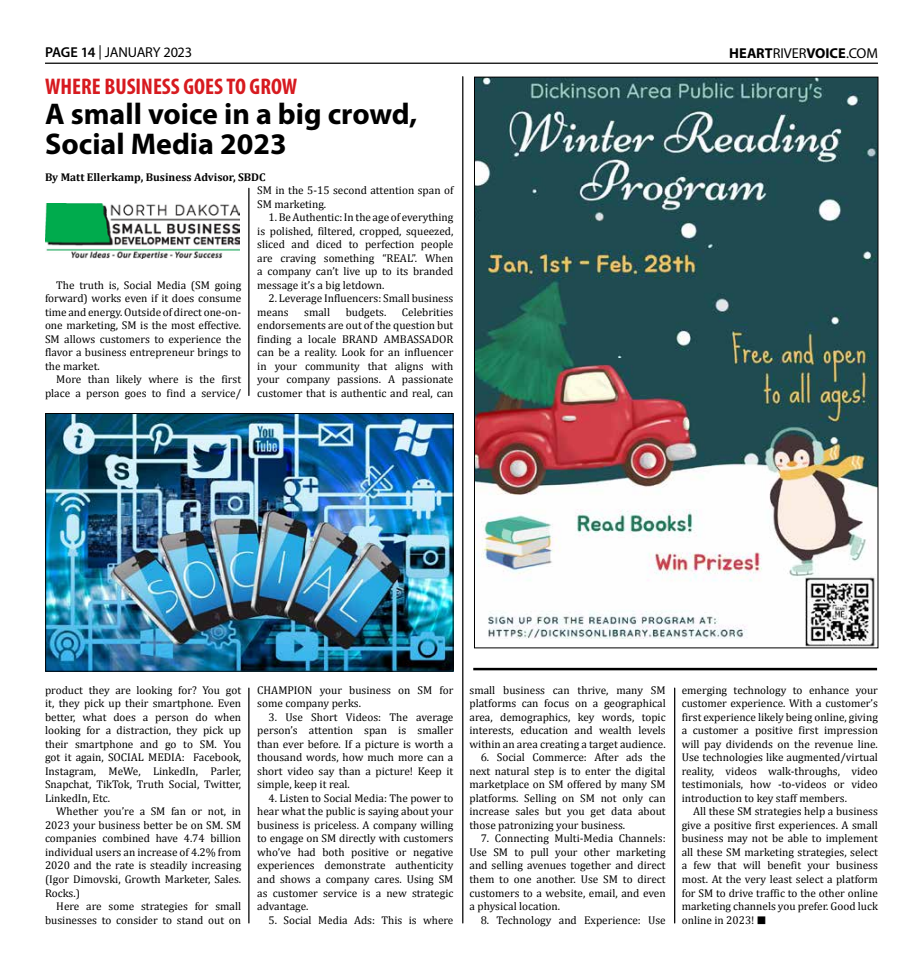
<style>
.page{position:relative;width:923px;height:968px;background:#fff}
.page>*{position:absolute;margin:0;border:0;box-sizing:border-box;transform-origin:0 0}
.t1{font:700 30px/30px "Myriad Pro";color:#000}
.t2{font:700 condensed 22.75px "Myriad Pro";color:#d71a1f}
.t3{font:700 14.38px "Myriad Pro";letter-spacing:.005em;color:#000}
.t4{font:14.38px "Myriad Pro";letter-spacing:-.02em;color:#000}
.t5{font:11.25px/13.5px "Cambria";color:#000;text-align:justify}
.t6{font:700 11.25px "Cambria";color:#000}
.s1{font-weight:600}
.s2{font-weight:400}
</style>
<div class="page">
<hr style="left:45px;top:63px;width:833px;height:1px;background:#000">
<hr style="left:462px;top:77px;width:1px;height:846px;background:#000">
<img style="left:476px;top:79px;width:400px;height:567px">
<hr style="left:248px;top:688px;width:1px;height:235px;background:#000">
<hr style="left:248px;top:188px;width:1px;height:207px;background:#000">
<hr style="left:674px;top:688px;width:1px;height:235px;background:#000">
<img style="left:45px;top:204px;width:194px;height:55px">
<hr style="left:473px;top:668px;width:404px;height:2px;background:#000">
<img style="left:47px;top:415px;width:404px;height:254px">
<div style="left:45px;top:413px;width:408px;height:258px;border:1px solid #000"></div>
<p class="t4" style="left:45px;top:44px;width:149px"><span class="s1">PAGE 14</span> | JANUARY 2023</p>
<p class="t3" style="left:729px;top:44px;width:150px">HEART<span class="s2">RIVER</span>VOICE<span class="s2">.COM</span></p>
<h2 class="t2" style="left:45px;top:72px;width:254px">WHERE BUSINESS GOES TO GROW</h2>
<h1 class="t1" style="left:45px;top:97px;width:374px">A small voice in a big crowd,<br>Social Media 2023</h1>
<p class="t6" style="left:45px;top:169px;width:222px">By Matt Ellerkamp, Business Advisor, SBDC</p>
<p class="t5" style="left:45px;top:278px;width:198px;text-indent:11px">The truth is, Social Media (SM going forward) works even if it does consume time and energy. Outside of direct one-on&shy;one marketing, SM is the most effective.<br>SM allows customers to experience the flavor a business entrepreneur brings to the market.</p>
<p class="t5" style="left:45px;top:372px;width:198px;text-align:right">More than likely where is the first place a person goes to find a service/</p>
<p class="t5" style="left:257px;top:183px;width:198px">SM in the 5-15 second attention span of<br>SM marketing.</p>
<p class="t5" style="left:257px;top:210px;width:198px;text-indent:11px">1. Be Authentic: In the age of everything is polished, filtered, cropped, squeezed, sliced and diced to perfection people are craving something “REAL”. When a company can’t live up to its branded message it’s a big letdown.</p>
<p class="t5" style="left:257px;top:291px;width:198px;text-indent:11px">2. Leverage Influencers: Small business means</p>
<p class="t5" style="left:257px;top:305px;width:198px;text-indent:145px">Celebrities endorsements are out of the question but finding a locale BRAND AMBASSADOR can be a reality. Look for an influencer in your community that aligns with your company passions. A passionate customer that is authentic and real, can</p>
<p class="t5" style="left:304px;top:305px;width:27px">small</p>
<p class="t5" style="left:345px;top:305px;width:42px">budgets.</p>
<p class="t5" style="left:45px;top:683px;width:198px">product they are looking for? You got it, they pick up their smartphone. Even better, what does a person do when looking for a distraction, they pick up their smartphone and go to SM. You got it again, SOCIAL MEDIA: Facebook, Instagram, MeWe, LinkedIn, Parler, Snapchat, TikTok, Truth Social, Twitter, LinkedIn, Etc.</p>
<p class="t5" style="left:45px;top:804px;width:198px;text-indent:11px">Whether you’re a SM fan or not, in 2023 your business better be on SM. SM companies combined have 4.74 billion individual users an increase of 4.2% from 2020 and the rate is steadily increasing (Igor Dimovski, Growth Marketer, Sales.<br>Rocks.)</p>
<p class="t5" style="left:45px;top:899px;width:198px;text-align:right">Here are some strategies for small businesses to consider to stand out on</p>
<p class="t5" style="left:257px;top:683px;width:198px">CHAMPION your business on SM for some company perks.</p>
<p class="t5" style="left:257px;top:710px;width:198px;text-indent:11px">3. Use Short Videos: The average person’s attention span is smaller than ever before. If a picture is worth a thousand words, how much more can a short video say than a picture! Keep it simple, keep it real.</p>
<p class="t5" style="left:257px;top:791px;width:198px;text-indent:11px">4. Listen to Social Media: The power to hear what the public is saying about your business is priceless. A company willing to engage on SM directly with customers who’ve had both positive or negative experiences demonstrate authenticity and shows a company cares. Using SM as customer service is a new strategic advantage.</p>
<p class="t5" style="left:268px;top:912px;width:186px">5. Social Media Ads: This is where</p>
<p class="t5" style="left:469px;top:683px;width:198px">small business can thrive, many SM platforms can focus on a geographical area, demographics, key words, topic interests, education and wealth levels within an area creating a target audience.</p>
<p class="t5" style="left:469px;top:750px;width:198px;text-indent:11px">6. Social Commerce: After ads the next natural step is to enter the digital marketplace on SM offered by many SM platforms. Selling on SM not only can increase sales but you get data about those patronizing your business.</p>
<p class="t5" style="left:469px;top:831px;width:198px;text-indent:11px">7. Connecting Multi-Media Channels:<br>Use SM to pull your other marketing and selling avenues together and direct them to one another. Use SM to direct customers to a website, email, and even a physical location.</p>
<p class="t5" style="left:481px;top:912px;width:186px">8. Technology and Experience: Use</p>
<p class="t5" style="left:681px;top:683px;width:198px">emerging technology to enhance your customer experience. With a customer’s first experience likely being online, giving a customer a positive first impression will pay dividends on the revenue line.<br>Use technologies like augmented/virtual reality, videos walk-throughs, video testimonials, how -to-videos or video introduction to key staff members.</p>
<p class="t5" style="left:681px;top:804px;width:198px;text-indent:11px">All these SM strategies help a business give a positive first experiences. A small business may not be able to implement all these SM marketing strategies, select a few that will benefit your business most. At the very least select a platform for SM to drive traffic to the other online marketing channels you prefer. Good luck online in 2023! █</p>
</div>
